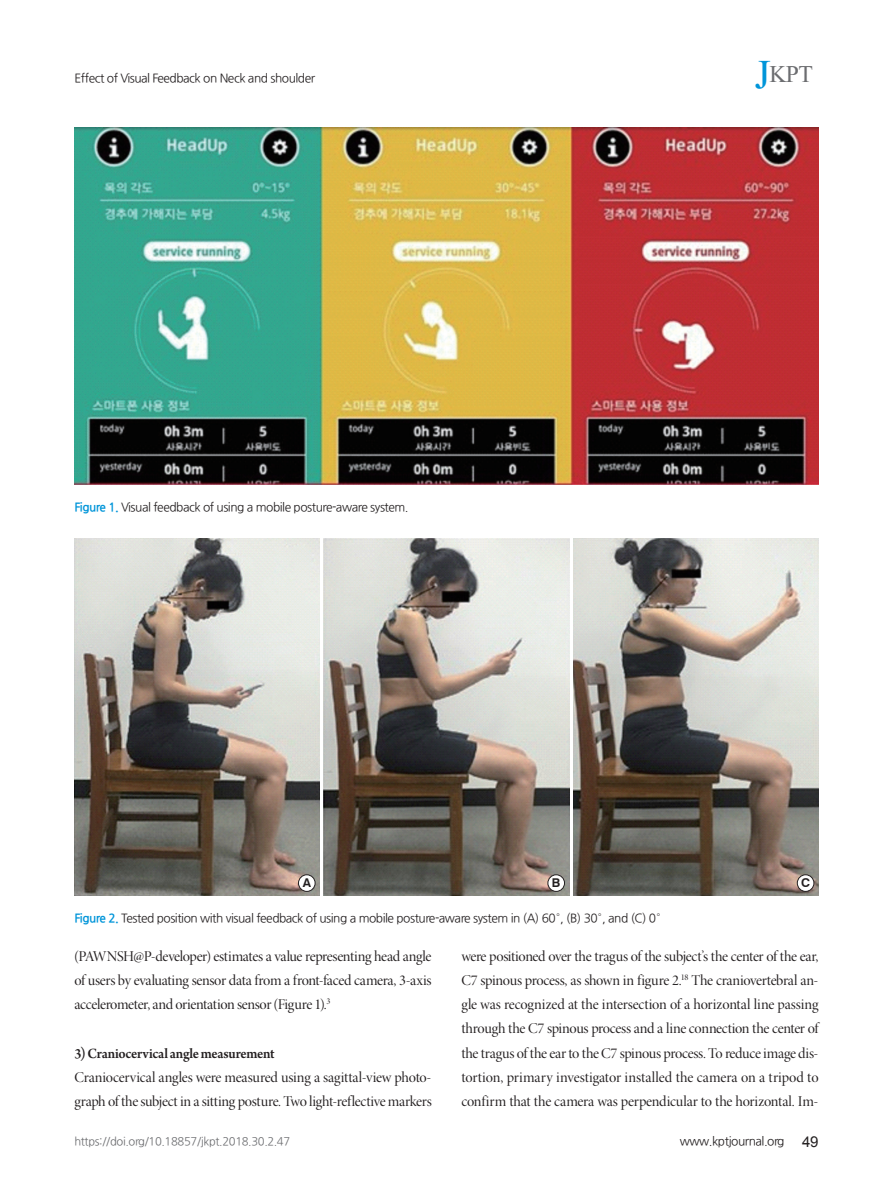
<style>
.page{position:relative;width:893px;height:1191px;background:#fff}
.page>*{position:absolute;margin:0;border:0;box-sizing:border-box;transform-origin:0 0}
.t1{font:30px "Aparajita";color:#6c6d70}
.t2{font:15px/24.2px "Minion Pro Disp";letter-spacing:-.02em;color:#231f20;text-align:justify}
.t3{font:600 15px "Arno Pro";letter-spacing:-.02em;color:#231f20;scale:.95 1}
.t4{font:700 12.15px "Swiss 721 BT";color:#231f20}
.t5{font:12px "Nanum Gothic OTF";letter-spacing:-.04em;color:#231f20}
.t6{font:11.25px "Nanum Gothic OTF";letter-spacing:-.03em;color:#6c6d70}
.s1{font-family:"Nanum Gothic OTF Bold";color:#0095d9}
.s2{font-size:51px;color:#0095d9}
.s3{font-family:"Arial";font-size:15px}
</style>
<div class="page">
<img style="left:74px;top:128px;width:745px;height:356px">
<img style="left:573px;top:538px;width:246px;height:358px">
<img style="left:324px;top:538px;width:245px;height:358px">
<img style="left:74px;top:538px;width:246px;height:358px">
<div style="left:298px;top:874px;width:17px;height:17px;background:#fff;border-radius:50%"></div>
<div style="left:298px;top:874px;width:17px;height:17px;border:1px solid #231f20;border-radius:50%"></div>
<div style="left:548px;top:874px;width:16px;height:17px;background:#fff;border-radius:50%"></div>
<div style="left:548px;top:874px;width:17px;height:17px;border:1px solid #231f20;border-radius:50%"></div>
<div style="left:797px;top:874px;width:17px;height:17px;background:#fff;border-radius:50%"></div>
<div style="left:797px;top:874px;width:17px;height:17px;border:1px solid #231f20;border-radius:50%"></div>
<p class="t5" style="left:74px;top:71px;width:242px">Effect of Visual Feedback on Neck and shoulder</p>
<p class="t5" style="left:74px;top:499px;width:336px"><span class="s1">Figure 1.</span> Visual feedback of using a mobile posture-aware system.</p>
<h1 class="t1" style="left:755px;top:60px;width:60px"><span class="s2">J</span>KPT</h1>
<p class="t4" style="left:303px;top:875px;width:10px">A</p>
<p class="t4" style="left:552px;top:875px;width:10px">B</p>
<p class="t4" style="left:801px;top:875px;width:10px">C</p>
<p class="t5" style="left:74px;top:911px;width:588px"><span class="s1">Figure 2.</span> Tested position with visual feedback of using a mobile posture-aware system in (A) 60°, (B) 30°, and (C) 0°</p>
<p class="t2" style="left:74px;top:944px;width:359px">(PAWNSH@P-developer) estimates a value representing head angle of users by evaluating sensor data from a front-faced camera, 3-axis accelerometer, and orientation sensor (Figure 1).<sup>3</sup></p>
<p class="t3" style="left:74px;top:1044px;width:212px">3) Craniocervical angle measurement</p>
<p class="t2" style="left:74px;top:1065px;width:359px">Craniocervical angles were measured using a sagittal-view photo&shy;graph of the subject in a sitting posture. Two light-reflective markers</p>
<p class="t6" style="left:74px;top:1134px;width:217px">https://doi.org/10.18857/jkpt.2018.30.2.47</p>
<p class="t2" style="left:461px;top:944px;width:359px">were positioned over the tragus of the subject’s the center of the ear, C7 spinous process, as shown in figure 2.<sup>18</sup> The craniovertebral an&shy;gle was recognized at the intersection of a horizontal line passing through the C7 spinous process and a line connection the center of the tragus of the ear to the C7 spinous process. To reduce image dis&shy;tortion, primary investigator installed the camera on a tripod to confirm that the camera was perpendicular to the horizontal. Im-</p>
<p class="t5" style="left:680px;top:1134px;width:140px">www.kptjournal.org <span class="s3">49</span></p>
</div>
